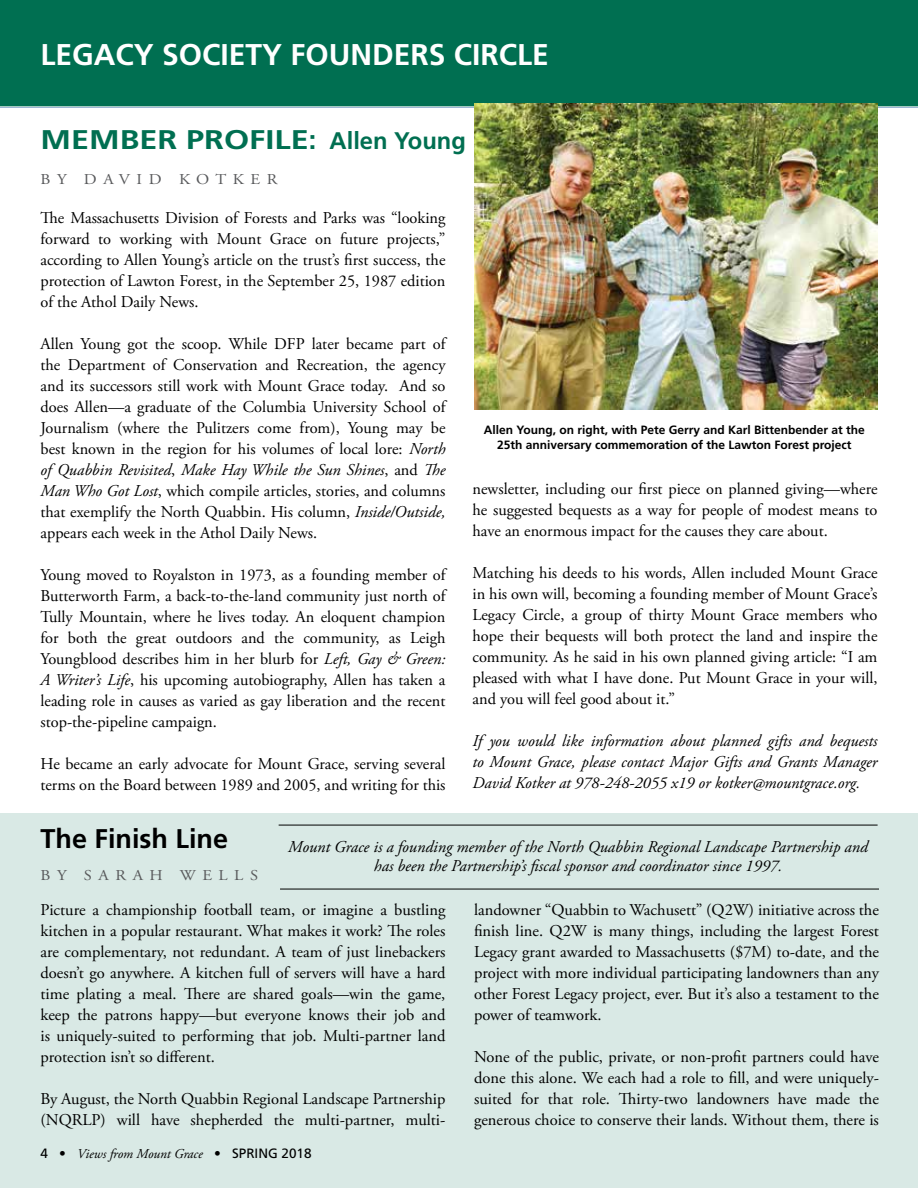
<style>
.page{position:relative;width:918px;height:1188px;background:#fff}
.page>*{position:absolute;margin:0;border:0;box-sizing:border-box;transform-origin:0 0}
.t1{font:700 30px "Frutiger";color:#fff}
.t2{font:700 27px "Frutiger";color:#006f51;scale:1.2 1}
.t3{font:700 27px "Frutiger";color:#000}
.t4{font:16.5px/21px "Adobe Garamond Pro";color:#000;text-align:justify}
.t5{font:italic 16.5px/21px "Adobe Garamond Pro";color:#000;text-align:justify}
.t6{font:15px "Adobe Garamond Pro";letter-spacing:.4em;color:#58595b;scale:1.1 1}
.t7{font:italic 13.5px "Adobe Garamond Pro";color:#000}
.t8{font:700 12px/15px "Frutiger";color:#000;text-align:center}
.s1{font-size:24px}
.s2{font-style:italic}
.s3{font-family:"Frutiger";font-style:normal}
</style>
<div class="page">
<div style="left:0;top:0;width:918px;height:108px;background:#006f51"></div>
<div style="left:0;top:813px;width:918px;height:375px;background:#d9e9e5"></div>
<img style="left:474px;top:103px;width:404px;height:306px">
<hr style="left:279px;top:825px;width:599px;height:1px;background:#000">
<hr style="left:280px;top:889px;width:599px;height:1px;background:#000">
<h1 class="t1" style="left:40px;top:36px;width:36px">Legacy</h1>
<h1 class="t1" style="left:162px;top:36px;width:35px">Society</h1>
<h1 class="t1" style="left:291px;top:36px;width:36px">Founders</h1>
<h1 class="t1" style="left:454px;top:36px;width:34px">Circle</h1>
<h2 class="t2" style="left:40px;top:123px;width:356px">MEMBER PROFILE: <span class="s1">Allen Young</span></h2>
<p class="t6" style="left:40px;top:170px;width:217px">BY DAVID KOTKER</p>
<p class="t4" style="left:40px;top:208px;width:407px">The Massachusetts Division of Forests and Parks was “looking forward to working with Mount Grace on future projects,” according to Allen Young’s article on the trust’s first success, the protection of Lawton Forest, in the September 25, 1987 edition of the Athol Daily News.</p>
<p class="t4" style="left:40px;top:334px;width:407px">Allen Young got the scoop. While DFP later became part of the Department of Conservation and Recreation, the agency and its successors still work with Mount Grace today. And so does Allen—a graduate of the Columbia University School of Journalism (where the Pulitzers come from), Young may be best known in the region for his volumes of local lore: <span class="s2">North of Quabbin Revisited</span>, <span class="s2">Make Hay While the Sun Shines</span>, and <span class="s2">The Man Who Got Lost</span>, which compile articles, stories, and columns that exemplify the North Quabbin. His column, <span class="s2">Inside/Outside, </span>appears each week in the Athol Daily News.</p>
<p class="t4" style="left:40px;top:565px;width:407px">Young moved to Royalston in 1973, as a founding member of Butterworth Farm, a back-to-the-land community just north of Tully Mountain, where he lives today. An eloquent champion for both the great outdoors and the community, as Leigh Youngblood describes him in her blurb for <span class="s2">Left, Gay &amp; Green:<br>A Writer’s Life</span>, his upcoming autobiography, Allen has taken a leading role in causes as varied as gay liberation and the recent stop-the-pipeline campaign.</p>
<p class="t4" style="left:40px;top:754px;width:407px">He became an early advocate for Mount Grace, serving several terms on the Board between 1989 and 2005, and writing for this</p>
<p class="t8" style="left:484px;top:423px;width:383px">Allen Young, on right, with Pete Gerry and Karl Bittenbender at the<br>25th anniversary commemoration of the Lawton Forest project</p>
<p class="t4" style="left:472px;top:479px;width:407px">newsletter, including our first piece on planned giving—where he suggested bequests as a way for people of modest means to have an enormous impact for the causes they care about.</p>
<p class="t4" style="left:472px;top:563px;width:407px">Matching his deeds to his words, Allen included Mount Grace in his own will, becoming a founding member of Mount Grace’s Legacy Circle, a group of thirty Mount Grace members who hope their bequests will both protect the land and inspire the community. As he said in his own planned giving article: “I am pleased with what I have done. Put Mount Grace in your will, and you will feel good about it.”</p>
<p class="t5" style="left:472px;top:731px;width:407px">If you would like information about planned gifts and bequests to Mount Grace, please contact Major Gifts and Grants Manager David Kotker at 978-248-2055 x19 or kotker@mountgrace.org.</p>
<h2 class="t3" style="left:40px;top:822px;width:189px">The Finish Line</h2>
<p class="t6" style="left:40px;top:866px;width:199px">BY SARAH WELLS</p>
<p class="t5" style="left:288px;top:837px;width:581px;line-height:19.8px;text-align:center">Mount Grace is a founding member of the North Quabbin Regional Landscape Partnership and has been the Partnership’s fiscal sponsor and coordinator since 1997.</p>
<p class="t4" style="left:40px;top:900px;width:407px">Picture a championship football team, or imagine a bustling kitchen in a popular restaurant. What makes it work? The roles are complementary, not redundant. A team of just linebackers doesn’t go anywhere. A kitchen full of servers will have a hard time plating a meal. There are shared goals—win the game, keep the patrons happy—but everyone knows their job and is uniquely-suited to performing that job. Multi-partner land protection isn’t so different.</p>
<p class="t4" style="left:40px;top:1089px;width:407px">By August, the North Quabbin Regional Landscape Partnership (NQRLP) will have shepherded the multi-partner, multi-</p>
<p class="t7" style="left:40px;top:1146px;width:273px"><span class="s3">4 •</span> Views from Mount Grace <span class="s3">• SPRING 2018</span></p>
<p class="t4" style="left:474px;top:900px;width:407px">landowner “Quabbin to Wachusett” (Q2W) initiative across the finish line. Q2W is many things, including the largest Forest Legacy grant awarded to Massachusetts ($7M) to-date, and the project with more individual participating landowners than any other Forest Legacy project, ever. But it’s also a testament to the power of teamwork.</p>
<p class="t4" style="left:474px;top:1047px;width:406px">None of the public, private, or non-profit partners could have done this alone. We each had a role to fill, and were uniquely&shy;suited for that role. Thirty-two landowners have made the generous choice to conserve their lands. Without them, there is</p>
</div>
